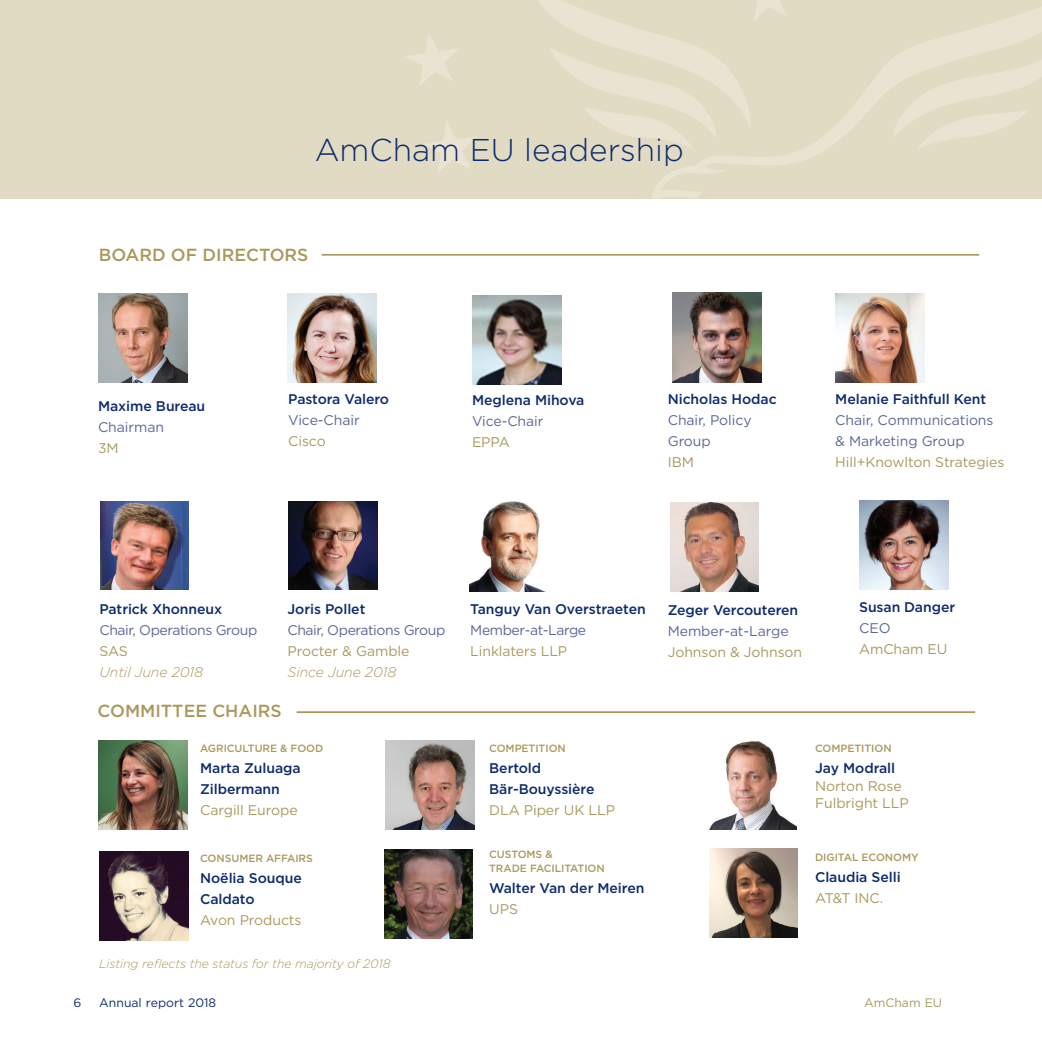
<style>
.page{position:relative;width:1042px;height:1042px;background:#fff}
.page>*{position:absolute;margin:0;border:0;box-sizing:border-box;transform-origin:0 0}
.t1{font:300 31.5px "Gotham";color:#0d2b6d}
.t2{font:500 17.5px "Gotham";color:#aa985d}
.t3{font:500 14px/21px "Gotham";letter-spacing:-.005em;color:#0d2b6d}
.t4{font:14px/17.5px "Gotham";letter-spacing:-.005em;color:#aa985d}
.t5{font:14px/21px "Gotham";letter-spacing:-.005em;color:#5d6698}
.t6{font:14px "Gotham";letter-spacing:-.03em;color:#5d6698}
.t7{font:italic 300 14px "Gotham";letter-spacing:-.005em;color:#aa985d}
.t8{font:italic 300 12.25px "Gotham";letter-spacing:-.005em;color:#aa985d}
.t9{font:12.25px "Gotham";color:#0d2b6d}
.t10{font:12.25px "Gotham";color:#aa985d}
.t11{font:500 10.5px/14px "Gotham";letter-spacing:-.005em;color:#aa985d}
</style>
<div class="page">
<img style="left:98px;top:293px;width:90px;height:90px">
<div style="left:0;top:0;width:1042px;height:198px;background:#e2dbc4"></div>
<img style="left:860px;top:500px;width:89px;height:89px">
<img style="left:835px;top:293px;width:89px;height:89px">
<svg style="left:651px;top:7px;width:391px;height:192px"></svg>
<svg style="left:893px;top:50px;width:149px;height:99px"></svg>
<svg style="left:406px;top:0;width:387px;height:174px"></svg>
<hr style="left:322px;top:254px;width:657px;height:2px;background:#aa985d">
<hr style="left:297px;top:711px;width:678px;height:2px;background:#aa985d">
<img style="left:670px;top:502px;width:89px;height:89px">
<img style="left:287px;top:293px;width:89px;height:90px">
<img style="left:99px;top:740px;width:89px;height:89px">
<img style="left:384px;top:849px;width:89px;height:89px">
<img style="left:385px;top:740px;width:89px;height:89px">
<img style="left:709px;top:741px;width:88px;height:88px">
<img style="left:99px;top:851px;width:90px;height:89px">
<img style="left:710px;top:848px;width:88px;height:90px">
<img style="left:472px;top:295px;width:89px;height:89px">
<img style="left:672px;top:293px;width:89px;height:90px">
<img style="left:100px;top:501px;width:89px;height:89px">
<img style="left:288px;top:501px;width:89px;height:89px">
<img style="left:469px;top:501px;width:75px;height:90px">
<h1 class="t1" style="left:315px;top:129px;width:371px">AmCham EU leadership</h1>
<p class="t2" style="left:99px;top:243px;width:211px">BOARD OF DIRECTORS</p>
<p class="t3" style="left:98px;top:395px;width:109px">Maxime Bureau</p>
<p class="t5" style="left:98px;top:416px;width:67px">Chairman</p>
<p class="t4" style="left:98px;top:439px;width:22px">3M</p>
<p class="t3" style="left:288px;top:389px;width:102px">Pastora Valero</p>
<p class="t5" style="left:288px;top:409px;width:73px">Vice-Chair</p>
<p class="t4" style="left:288px;top:432px;width:39px">Cisco</p>
<p class="t3" style="left:472px;top:390px;width:114px">Meglena Mihova</p>
<p class="t5" style="left:472px;top:411px;width:73px">Vice-Chair</p>
<p class="t4" style="left:472px;top:433px;width:39px">EPPA</p>
<p class="t3" style="left:668px;top:388px;width:110px">Nicholas Hodac</p>
<p class="t5" style="left:668px;top:409px;width:85px">Chair, Policy<br>Group</p>
<p class="t4" style="left:668px;top:453px;width:28px">IBM</p>
<p class="t3" style="left:835px;top:388px;width:152px">Melanie Faithfull Kent</p>
<p class="t5" style="left:835px;top:409px;width:160px">Chair, Communications &amp; Marketing Group</p>
<p class="t4" style="left:835px;top:452px;width:171px">Hill+Knowlton Strategies</p>
<p class="t9" style="left:74px;top:995px;width:9px">6</p>
<p class="t3" style="left:99px;top:598px;width:124px">Patrick Xhonneux</p>
<p class="t6" style="left:99px;top:621px;width:159px">Chair, Operations Group</p>
<p class="t4" style="left:99px;top:642px;width:30px">SAS</p>
<p class="t7" style="left:99px;top:663px;width:105px">Until June 2018</p>
<p class="t3" style="left:287px;top:598px;width:79px">Joris Pollet</p>
<p class="t6" style="left:287px;top:621px;width:159px">Chair, Operations Group</p>
<p class="t4" style="left:287px;top:642px;width:124px">Procter &amp; Gamble</p>
<p class="t7" style="left:287px;top:663px;width:110px">Since June 2018</p>
<p class="t2" style="left:98px;top:699px;width:186px">COMMITTEE CHAIRS</p>
<p class="t11" style="left:200px;top:741px;width:125px">AGRICULTURE &amp; FOOD</p>
<p class="t3" style="left:200px;top:757px;width:102px">Marta Zuluaga<br>Zilbermann</p>
<p class="t4" style="left:200px;top:801px;width:99px">Cargill Europe</p>
<p class="t11" style="left:200px;top:851px;width:114px">CONSUMER AFFAIRS</p>
<p class="t3" style="left:200px;top:867px;width:103px">Noëlia Souque<br>Caldato</p>
<p class="t4" style="left:200px;top:911px;width:103px">Avon Products</p>
<p class="t8" style="left:99px;top:956px;width:293px">Listing reflects the status for the majority of 2018</p>
<p class="t3" style="left:470px;top:598px;width:177px">Tanguy Van Overstraeten</p>
<p class="t6" style="left:470px;top:621px;width:117px">Member-at-Large</p>
<p class="t4" style="left:470px;top:642px;width:99px">Linklaters LLP</p>
<p class="t3" style="left:668px;top:599px;width:132px">Zeger Vercouteren</p>
<p class="t5" style="left:668px;top:620px;width:122px">Member-at-Large</p>
<p class="t4" style="left:668px;top:643px;width:136px">Johnson &amp; Johnson</p>
<p class="t3" style="left:859px;top:596px;width:98px">Susan Danger</p>
<p class="t5" style="left:859px;top:617px;width:33px">CEO</p>
<p class="t4" style="left:859px;top:640px;width:90px">AmCham EU</p>
<p class="t11" style="left:489px;top:741px;width:78px">COMPETITION</p>
<p class="t3" style="left:489px;top:757px;width:107px">Bertold<br>Bär-Bouyssière</p>
<p class="t4" style="left:489px;top:801px;width:127px">DLA Piper UK LLP</p>
<p class="t11" style="left:489px;top:847px;width:117px">CUSTOMS &amp;<br>TRADE FACILITATION</p>
<p class="t3" style="left:489px;top:877px;width:157px">Walter Van der Meiren</p>
<p class="t4" style="left:489px;top:900px;width:30px">UPS</p>
<p class="t11" style="left:815px;top:741px;width:78px">COMPETITION</p>
<p class="t3" style="left:815px;top:757px;width:82px">Jay Modrall</p>
<p class="t4" style="left:815px;top:776px;width:95px">Norton Rose<br>Fulbright LLP</p>
<p class="t11" style="left:815px;top:850px;width:105px">DIGITAL ECONOMY</p>
<p class="t3" style="left:815px;top:866px;width:87px">Claudia Selli</p>
<p class="t4" style="left:815px;top:889px;width:70px">AT&amp;T INC.</p>
<p class="t9" style="left:99px;top:995px;width:119px">Annual report 2018</p>
<p class="t10" style="left:864px;top:995px;width:80px">AmCham EU</p>
</div>
